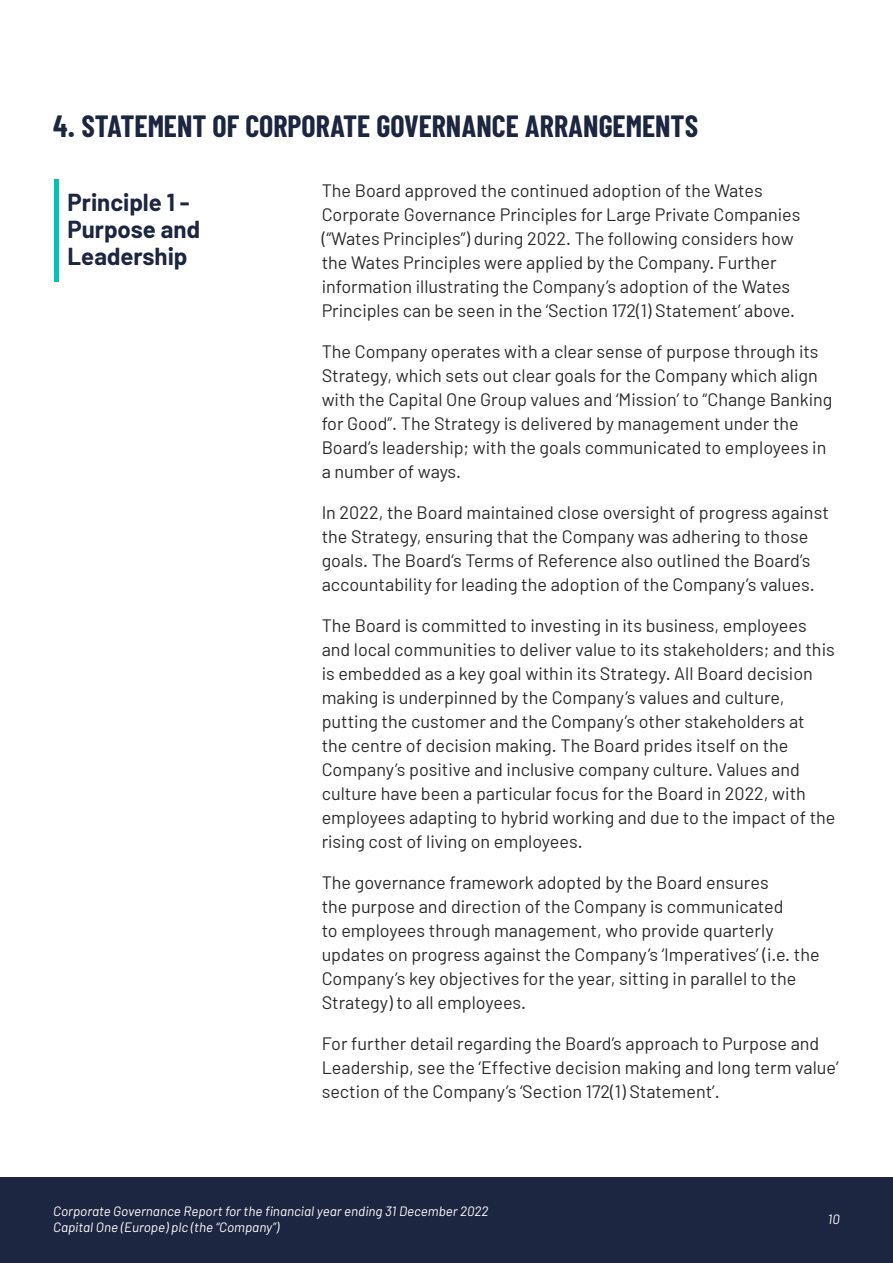
<style>
.page{position:relative;width:893px;height:1263px;background:#fff}
.page>*{position:absolute;margin:0;border:0;box-sizing:border-box;transform-origin:0 0}
.H2_-_Section_Headers{font:700 30px "Barlow Condensed";color:#1c2640}
.H3_-_Subheads{font:700 24px/27px "Barlow";color:#1c2640}
.Body_copy{font:18px/24px "Barlow";color:#2b2c2a}
.t1{font:italic 13.5px/16.2px "Barlow";color:#fff}
</style>
<div class="page">
<div style="left:0;top:1178px;width:893px;height:85px;background:#1c2640"></div>
<hr style="left:54px;top:179px;width:4px;height:102px;background:#00c3b3">
<p class="H2_-_Section_Headers" style="left:53px;top:108px;width:646px">4. STATEMENT OF CORPORATE GOVERNANCE ARRANGEMENTS</p>
<p class="H3_-_Subheads" style="left:68px;top:189px;width:134px">Principle 1 -<br>Purpose and<br>Leadership</p>
<p class="Body_copy" style="left:322px;top:178px;width:480px">The Board approved the continued adoption of the Wates Corporate Governance Principles for Large Private Companies (“Wates Principles”) during 2022. The following considers how the Wates Principles were applied by the Company. Further information illustrating the Company’s adoption of the Wates Principles can be seen in the ‘Section 172(1) Statement’ above.</p>
<p class="Body_copy" style="left:322px;top:339px;width:512px">The Company operates with a clear sense of purpose through its Strategy, which sets out clear goals for the Company which align with the Capital One Group values and ‘Mission’ to “Change Banking for Good”. The Strategy is delivered by management under the Board’s leadership; with the goals communicated to employees in a number of ways.</p>
<p class="Body_copy" style="left:322px;top:500px;width:509px">In 2022, the Board maintained close oversight of progress against the Strategy, ensuring that the Company was adhering to those goals. The Board’s Terms of Reference also outlined the Board’s accountability for leading the adoption of the Company’s values.</p>
<p class="Body_copy" style="left:322px;top:613px;width:515px">The Board is committed to investing in its business, employees and local communities to deliver value to its stakeholders; and this is embedded as a key goal within its Strategy. All Board decision making is underpinned by the Company’s values and culture, putting the customer and the Company’s other stakeholders at<br>the centre of decision making. The Board prides itself on the Company’s positive and inclusive company culture. Values and culture have been a particular focus for the Board in 2022, with employees adapting to hybrid working and due to the impact of the rising cost of living on employees.</p>
<p class="Body_copy" style="left:322px;top:870px;width:500px">The governance framework adopted by the Board ensures<br>the purpose and direction of the Company is communicated<br>to employees through management, who provide quarterly updates on progress against the Company’s ‘Imperatives’ (i.e. the Company’s key objectives for the year, sitting in parallel to the Strategy) to all employees.</p>
<p class="Body_copy" style="left:322px;top:1031px;width:518px">For further detail regarding the Board’s approach to Purpose and<br>Leadership, see the ‘Effective decision making and long term value’ section of the Company’s ‘Section 172(1) Statement’.</p>
<p class="t1" style="left:53px;top:1202px;width:437px">Corporate Governance Report for the financial year ending 31 December 2022<br>Capital One (Europe) plc (the “Company”)</p>
<p class="t1" style="left:828px;top:1211px;width:13px">10</p>
</div>
